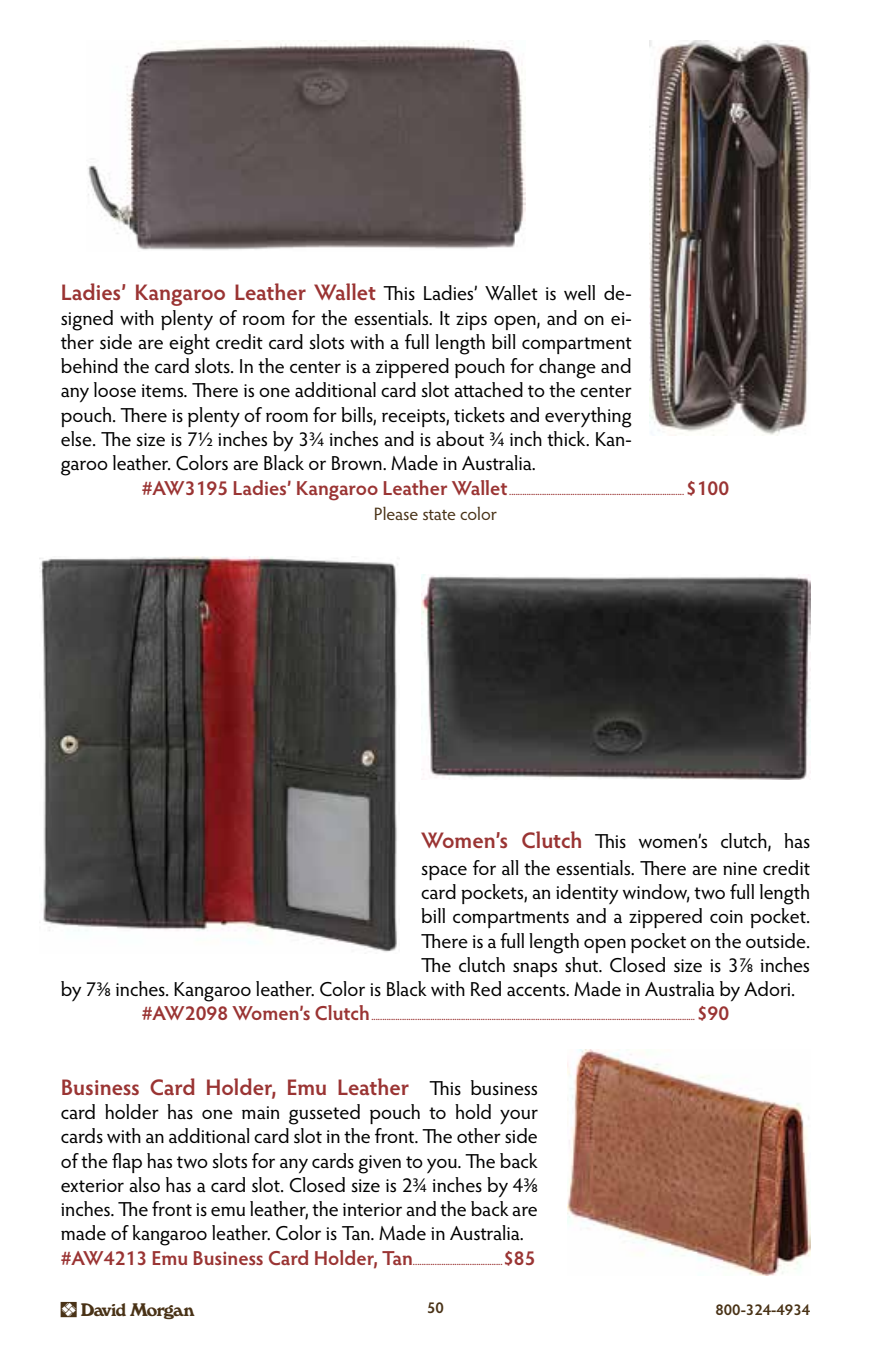
<style>
.page{position:relative;width:871px;height:1357px;background:#fff}
.page>*{position:absolute;margin:0;border:0;box-sizing:border-box;transform-origin:0 0}
.t1{font:600 22.5px "Hypatia Sans Pro";letter-spacing:-.005em;color:#9a3433}
.t2{font:22.5px "Windsor BT Roman";color:#493216}
.t3{font:20.25px/24.3px "Hypatia Sans Pro";letter-spacing:-.005em;color:#000;text-align:justify}
.t4{font:600 20.25px "Hypatia Sans Pro";color:#9a3433}
.t5{font:18px "Hypatia Sans Pro";letter-spacing:-.005em;color:#493216}
.t6{font:600 15.75px "Hypatia Sans Pro";color:#493216}
.t7{font:600 9px "Hypatia Sans Pro";color:#9a3433}
.s1{font-weight:400;font-size:20.25px;color:#000}
.s2{font-weight:600;font-size:22.5px;color:#9a3433}
</style>
<div class="page">
<img style="left:650px;top:40px;width:160px;height:395px">
<img style="left:88px;top:40px;width:438px;height:210px">
<img style="left:40px;top:557px;width:358px;height:395px">
<img style="left:421px;top:574px;width:389px;height:205px">
<img style="left:568px;top:1049px;width:242px;height:227px">
<p class="t1" style="left:61px;top:277px;width:572px">Ladies’ Kangaroo Leather Wallet <span class="s1">This Ladies’ Wallet is well de-</span></p>
<p class="t3" style="left:61px;top:305px;width:572px">signed with plenty of room for the essentials. It zips open, and on ei&shy;ther side are eight credit card slots with a full length bill compartment behind the card slots. In the center is a zippered pouch for change and any loose items. There is one additional card slot attached to the center pouch. There is plenty of room for bills, receipts, tickets and everything else. The size is 71/2 inches by 33/4 inches and is about 3/4 inch thick. Kan&shy;garoo leather. Colors are Black or Brown. Made in Australia.</p>
<p class="t4" style="left:142px;top:474px;width:367px">#AW3195 Ladies’ Kangaroo Leather Wallet</p>
<p class="t4" style="left:686px;top:474px;width:45px">$100</p>
<p class="t7" style="left:509px;top:485px;width:176px">................................................................................</p>
<p class="t5" style="left:374px;top:501px;width:125px">Please state color</p>
<p class="t3" style="left:421px;top:826px;width:390px;line-height:27px"><span class="s2">Women’s Clutch</span> This women’s clutch, has space for all the essentials. There are nine credit</p>
<p class="t3" style="left:421px;top:879px;width:390px">card pockets, an identity window, two full length</p>
<p class="t3" style="left:421px;top:903px;width:390px">bill compartments and a zippered coin pocket.</p>
<p class="t3" style="left:421px;top:928px;width:390px">There is a full length open pocket on the outside.</p>
<p class="t3" style="left:421px;top:952px;width:390px">The clutch snaps shut. Closed size is 3⅞ inches</p>
<p class="t3" style="left:61px;top:976px;width:736px">by 7⅜ inches. Kangaroo leather. Color is Black with Red accents. Made in Australia by Adori.</p>
<p class="t4" style="left:142px;top:999px;width:230px">#AW2098 Women’s Clutch</p>
<p class="t7" style="left:371px;top:1011px;width:325px">....................................................................................................................................................</p>
<p class="t4" style="left:696px;top:999px;width:34px">$90</p>
<p class="t1" style="left:61px;top:1071px;width:479px">Business Card Holder, Emu Leather <span class="s1">This business</span></p>
<p class="t3" style="left:61px;top:1099px;width:479px">card holder has one main gusseted pouch to hold your cards with an additional card slot in the front. The other side of the flap has two slots for any cards given to you. The back exterior also has a card slot. Closed size is 2¾ inches by 4⅜ inches. The front is emu leather, the interior and the back are made of kangaroo leather. Color is Tan. Made in Australia.</p>
<p class="t4" style="left:61px;top:1244px;width:354px">#AW4213 Emu Business Card Holder, Tan</p>
<p class="t4" style="left:503px;top:1244px;width:34px">$85</p>
<p class="t7" style="left:413px;top:1255px;width:91px">.........................................</p>
<p class="t2" style="left:61px;top:1295px;width:142px">^</p>
<p class="t6" style="left:427px;top:1297px;width:18px">50</p>
<p class="t6" style="left:715px;top:1298px;width:96px">800-324-4934</p>
</div>
